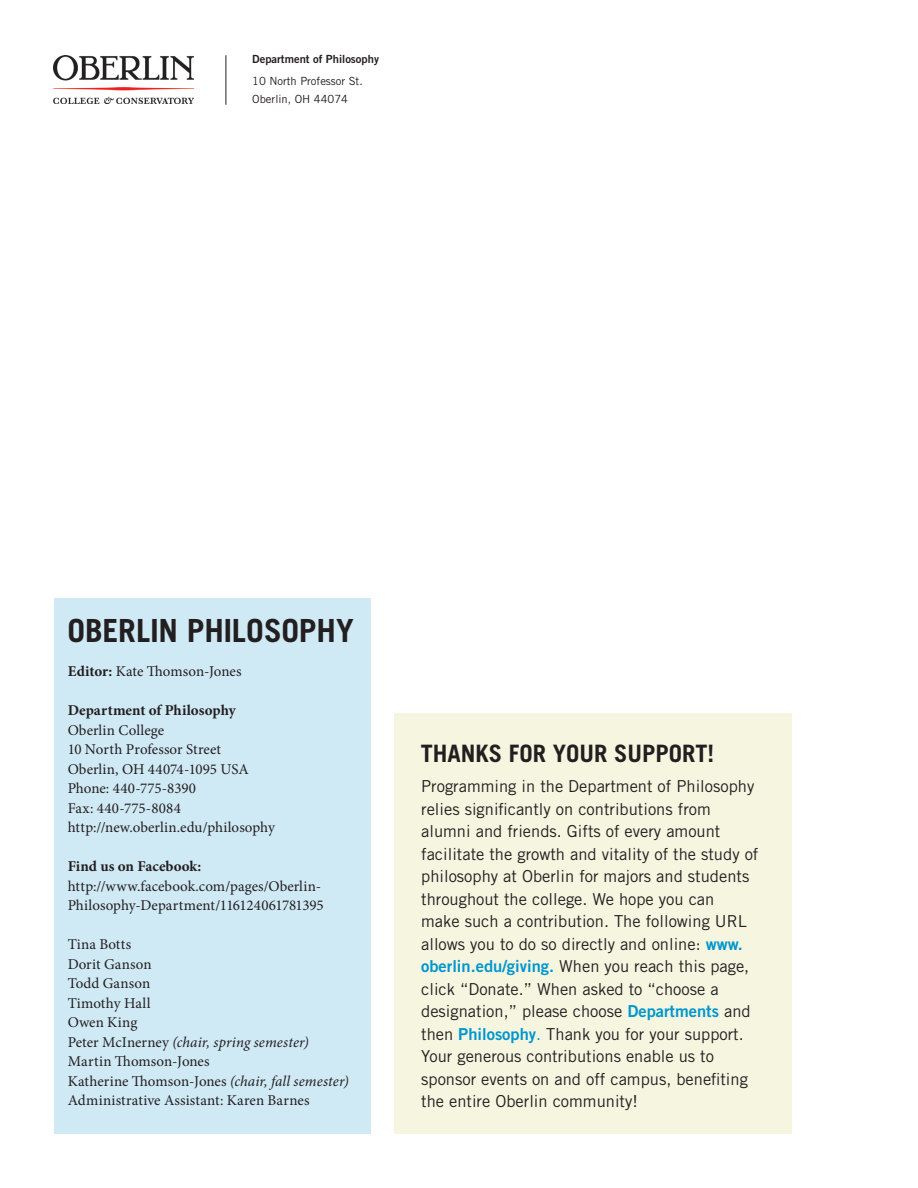
<style>
.page{position:relative;width:918px;height:1188px;background:#fff}
.page>*{position:absolute;margin:0;border:0;box-sizing:border-box;transform-origin:0 0}
.t1{font:700 31.95px "Trade Gothic LT Std";letter-spacing:-.005em;color:#231f20}
.t2{font:700 24px "Trade Gothic LT Std";color:#231f20}
.TG_Body{font:16.5px/22.5px "Trade Gothic LT Std";color:#231f20}
.t3{font:15px/19.5px "Minion Pro";letter-spacing:.005em;color:#231f20}
.t4{font:700 15px "Minion Pro";color:#231f20}
.t5{font:italic 15px "Minion Pro";letter-spacing:.005em;color:#231f20}
.address{font:11.25px "Trade Gothic LT Std";color:#231f20}
.office_of{font:11.25px "Trade Gothic LT Std Bd 2";color:#231f20}
.s1{font-weight:700}
.s2{font-style:normal}
.s3{font-style:italic}
.s4{font-family:"Trade Gothic LT Std Bd 2";color:#0096ce}
.s5{color:#0096ce}
</style>
<div class="page">
<hr style="left:226px;top:55px;width:1px;height:50px;background:#231f20">
<img style="left:54px;top:55px;width:140px;height:48px">
<div style="left:54px;top:598px;width:317px;height:536px;background:#cfe9f5"></div>
<div style="left:394px;top:714px;width:397px;height:420px;background:#f5f5e0"></div>
<p class="office_of" style="left:252px;top:52px;width:128px">Department of Philosophy</p>
<p class="address" style="left:252px;top:74px;width:112px">10 North Professor St.</p>
<p class="address" style="left:252px;top:92px;width:97px">Oberlin, OH 44074</p>
<p class="t1" style="left:67px;top:611px;width:288px">OBERLIN PHILOSOPHY</p>
<p class="t3" style="left:68px;top:662px;width:175px"><span class="s1">Editor:</span> Kate Thomson-Jones</p>
<p class="t4" style="left:68px;top:700px;width:170px">Department of Philosophy</p>
<p class="t3" style="left:68px;top:720px;width:98px">Oberlin College</p>
<p class="t3" style="left:68px;top:740px;width:155px">10 North Professor Street</p>
<p class="t3" style="left:68px;top:759px;width:183px">Oberlin, OH 44074-1095 USA</p>
<p class="t3" style="left:68px;top:779px;width:130px">Phone: 440-775-8390</p>
<p class="t3" style="left:68px;top:798px;width:115px">Fax: 440-775-8084</p>
<p class="t3" style="left:68px;top:818px;width:209px">http://new.oberlin.edu/philosophy</p>
<p class="t4" style="left:68px;top:856px;width:135px">Find us on Facebook:</p>
<p class="t3" style="left:68px;top:876px;width:258px">http://www.facebook.com/pages/Oberlin-<br>Philosophy-Department/116124061781395</p>
<p class="t3" style="left:68px;top:935px;width:65px">Tina Botts</p>
<p class="t3" style="left:68px;top:954px;width:85px">Dorit Ganson</p>
<p class="t3" style="left:68px;top:974px;width:84px">Todd Ganson</p>
<p class="t3" style="left:68px;top:993px;width:84px">Timothy Hall</p>
<p class="t3" style="left:68px;top:1013px;width:71px">Owen King</p>
<p class="t5" style="left:68px;top:1032px;width:243px"><span class="s2">Peter McInerney</span> (chair, spring semester)</p>
<p class="t3" style="left:68px;top:1052px;width:143px">Martin Thomson-Jones</p>
<p class="t3" style="left:68px;top:1071px;width:283px">Katherine Thomson-Jones <span class="s3">(chair, fall semester)</span></p>
<p class="t3" style="left:68px;top:1091px;width:243px">Administrative Assistant: Karen Barnes</p>
<p class="t2" style="left:421px;top:738px;width:295px">THANKS FOR YOUR SUPPORT!</p>
<p class="TG_Body" style="left:421px;top:775px;width:339px">Programming in the Department of Philosophy relies significantly on contributions from alumni and friends. Gifts of every amount facilitate the growth and vitality of the study of philosophy at Oberlin for majors and students throughout the college. We hope you can<br>make such a contribution. The following URL allows you to do so directly and online: <span class="s4">www. oberlin.edu/giving.</span> When you reach this page, click “Donate.” When asked to “choose a designation,” please choose <span class="s4">Departments</span> and then <span class="s4">Philosophy</span><span class="s5">.</span> Thank you for your support.<br>Your generous contributions enable us to sponsor events on and off campus, benefiting the entire Oberlin community!</p>
</div>
